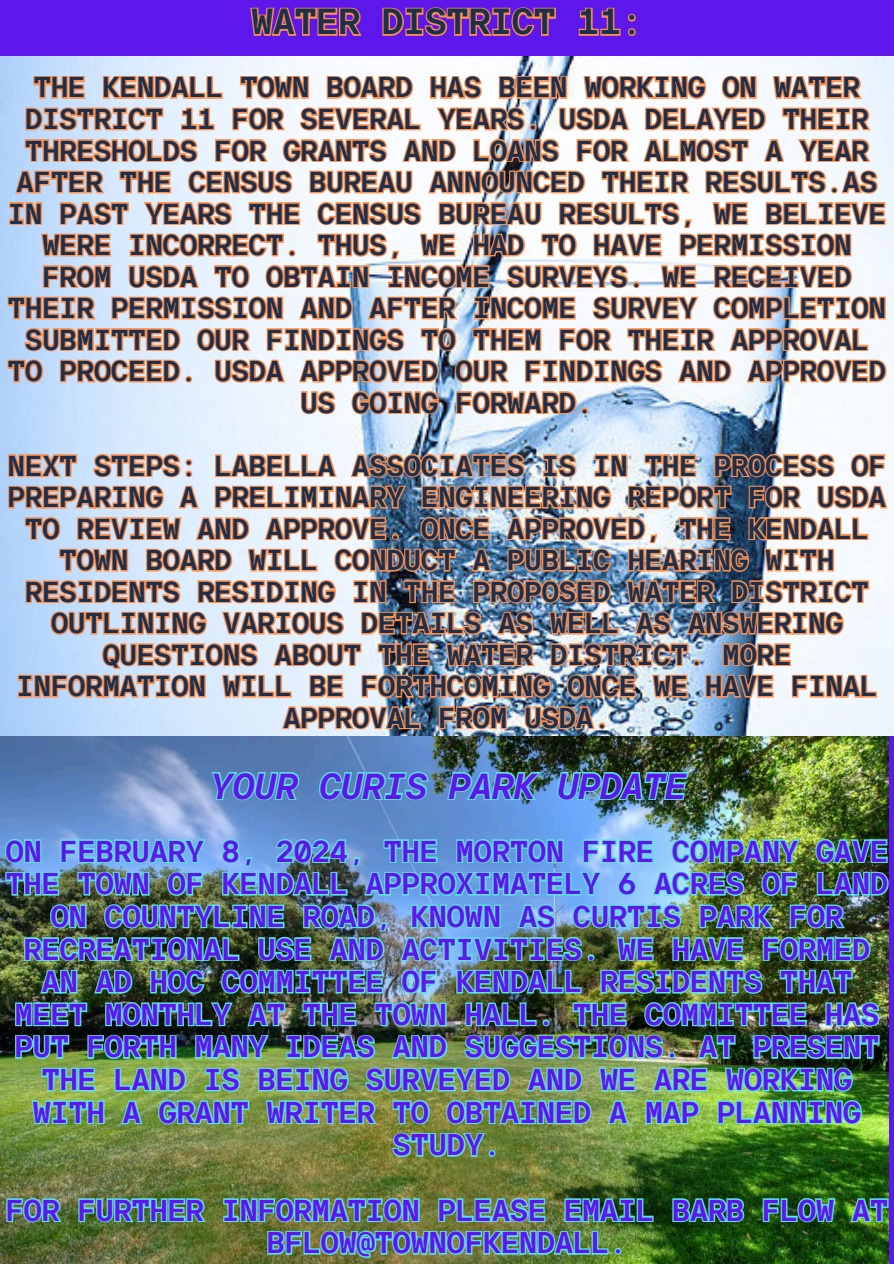
<style>
.page{position:relative;width:894px;height:1264px;background:#fff}
.page>*{position:absolute;margin:0;border:0;box-sizing:border-box;transform-origin:0 0}
.t1{font:700 36.15px "TT Interphases Mono";color:#1c304d}
.t2{font:italic 700 36px "TT Interphases Mono";color:#5e17eb}
.t3{font:700 30px/32.7px "TT Interphases Mono";color:#5e17eb;text-align:center}
.t4{font:700 28.65px/31.5px "TT Interphases Mono";color:#1c304d;text-align:center}
</style>
<div class="page">
<div style="left:0;top:0;width:893px;height:1263px;background:#5e17eb"></div>
<img style="left:0;top:736px;width:888px;height:527px">
<img style="left:0;top:56px;width:893px;height:680px">
<img style="left:210px;top:769px;width:480px;height:33px">
<img style="left:3px;top:837px;width:886px;height:95px">
<img style="left:23px;top:909px;width:849px;height:54px">
<img style="left:14px;top:967px;width:867px;height:192px">
<img style="left:5px;top:1170px;width:884px;height:54px">
<img style="left:266px;top:1203px;width:357px;height:56px">
<svg style="left:250px;top:7px;width:386px;height:30px"></svg>
<svg style="left:13px;top:56px;width:866px;height:118px;background:#f0d1c1"></svg>
<svg style="left:8px;top:174px;width:878px;height:55px;background:#f1c8b1"></svg>
<svg style="left:40px;top:205px;width:812px;height:32px;background:#f3ccb6"></svg>
<svg style="left:6px;top:237px;width:882px;height:179px;background:#e9caba"></svg>
<img style="left:7px;top:452px;width:882px;height:218px">
<img style="left:16px;top:646px;width:862px;height:54px">
<img style="left:280px;top:704px;width:327px;height:27px">
<p class="t1" style="left:251px;top:-2px;width:392px">WATER DISTRICT 11:</p>
<p class="t4" style="left:8px;top:71px;width:879px">THE KENDALL TOWN BOARD HAS BEEN WORKING ON WATER DISTRICT 11 FOR SEVERAL YEARS. USDA DELAYED THEIR THRESHOLDS FOR GRANTS AND LOANS FOR ALMOST A YEAR AFTER THE CENSUS BUREAU ANNOUNCED THEIR RESULTS.AS IN PAST YEARS THE CENSUS BUREAU RESULTS, WE BELIEVE WERE INCORRECT. THUS, WE HAD TO HAVE PERMISSION FROM USDA TO OBTAIN INCOME SURVEYS. WE RECEIVED THEIR PERMISSION AND AFTER INCOME SURVEY COMPLETION SUBMITTED OUR FINDINGS TO THEM FOR THEIR APPROVAL TO PROCEED. USDA APPROVED OUR FINDINGS AND APPROVED US GOING FORWARD.</p>
<p class="t4" style="left:8px;top:449px;width:879px">NEXT STEPS: LABELLA ASSOCIATES IS IN THE PROCESS OF PREPARING A PRELIMINARY ENGINEERING REPORT FOR USDA TO REVIEW AND APPROVE. ONCE APPROVED, THE KENDALL TOWN BOARD WILL CONDUCT A PUBLIC HEARING WITH RESIDENTS RESIDING IN THE PROPOSED WATER DISTRICT OUTLINING VARIOUS DETAILS AS WELL AS ANSWERING QUESTIONS ABOUT THE WATER DISTRICT. MORE INFORMATION WILL BE FORTHCOMING ONCE WE HAVE FINAL APPROVAL FROM USDA.</p>
<p class="t2" style="left:209px;top:762px;width:476px">YOUR CURIS PARK UPDATE</p>
<p class="t3" style="left:6px;top:834px;width:883px">ON FEBRUARY 8, 2024, THE MORTON FIRE COMPANY GAVE THE TOWN OF KENDALL APPROXIMATELY 6 ACRES OF LAND ON COUNTYLINE ROAD, KNOWN AS CURTIS PARK FOR RECREATIONAL USE AND ACTIVITIES. WE HAVE FORMED AN AD HOC COMMITTEE OF KENDALL RESIDENTS THAT MEET MONTHLY AT THE TOWN HALL. THE COMMITTEE HAS PUT FORTH MANY IDEAS AND SUGGESTIONS. AT PRESENT THE LAND IS BEING SURVEYED AND WE ARE WORKING WITH A GRANT WRITER TO OBTAINED A MAP PLANNING STUDY.</p>
<p class="t3" style="left:6px;top:1192px;width:883px">FOR FURTHER INFORMATION PLEASE EMAIL BARB FLOW AT<br>BFLOW@TOWNOFKENDALL.</p>
</div>
